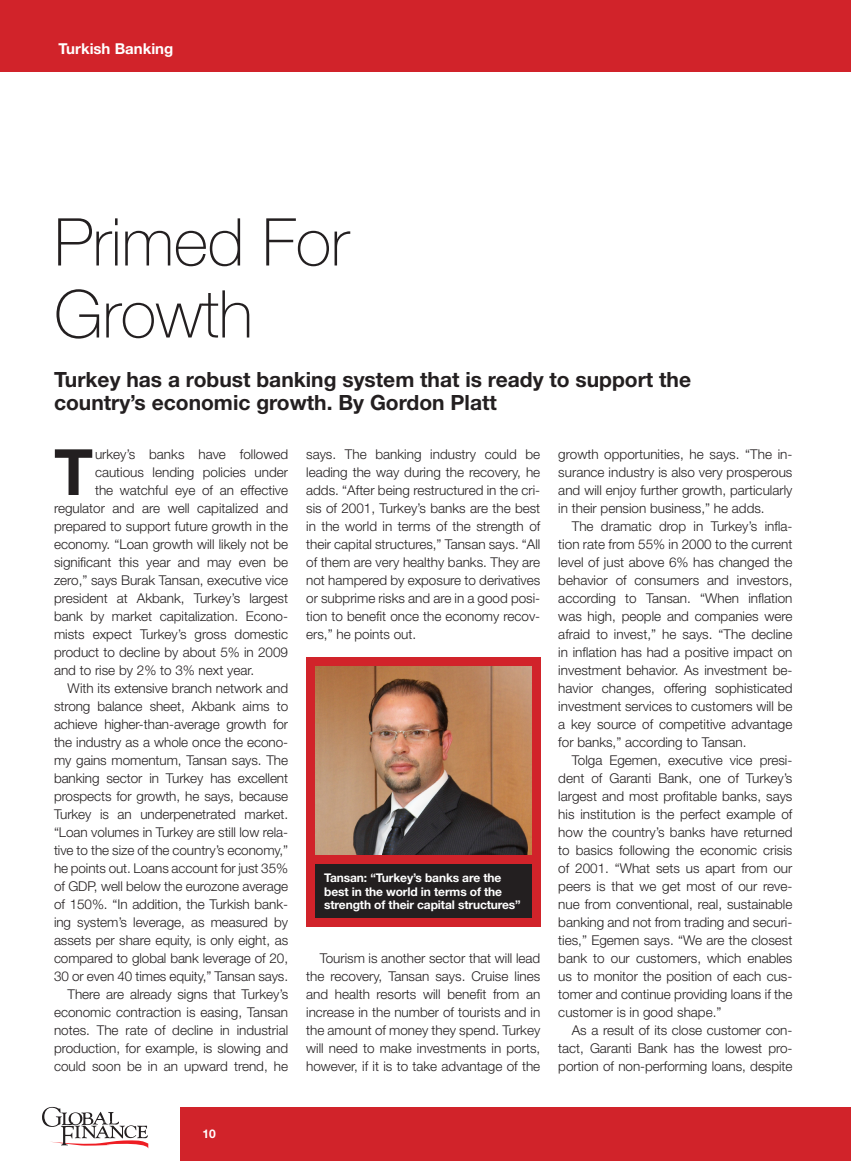
<style>
.page{position:relative;width:851px;height:1161px;background:#fff}
.page>*{position:absolute;margin:0;border:0;box-sizing:border-box;transform-origin:0 0}
.t1{font:100 66px/72px "Helvetica Neue LT Std";letter-spacing:-.005em;color:#231f20}
.t2{font:700 63.9px "Helvetica Neue LT Std";color:#231f20}
.t3{font:700 21px/22.5px "Helvetica Neue LT Std";color:#231f20}
.t4{font:700 15px "Helvetica Neue LT Std";color:#fff}
.t5{font:300 13.5px/18px "Helvetica Neue LT Std";color:#231f20;text-align:justify}
.t6{font:700 12px/13.5px "Helvetica Neue LT Std";letter-spacing:-.01em;color:#fff}
</style>
<div class="page">
<div style="left:0;top:0;width:850px;height:72px;background:#d1232a"></div>
<div style="left:180px;top:1107px;width:670px;height:54px;background:#d1232a"></div>
<svg style="left:42px;top:1107px;width:106px;height:41px"></svg>
<div style="left:306px;top:657px;width:234px;height:270px;background:#d1232a"></div>
<img style="left:315px;top:666px;width:216px;height:189px">
<div style="left:315px;top:864px;width:216px;height:54px;background:#231f20"></div>
<p class="t4" style="left:58px;top:39px;width:116px">Turkish Banking</p>
<h1 class="t1" style="left:54px;top:206px;width:297px">Primed For<br>Growth</h1>
<h3 class="t3" style="left:54px;top:368px;width:638px">Turkey has a robust banking system that is ready to support the country’s economic growth. By Gordon Platt</h3>
<p class="t5" style="left:558px;top:445px;width:236px">growth opportunities, he says. “The in&shy;surance industry is also very prosperous and will enjoy further growth, particularly in their pension business,” he adds.</p>
<p class="t5" style="left:558px;top:517px;width:236px;text-indent:14px">The dramatic drop in Turkey’s infla&shy;tion rate from 55% in 2000 to the current level of just above 6% has changed the behavior of consumers and investors, according to Tansan. “When inflation was high, people and companies were afraid to invest,” he says. “The decline in inflation has had a positive impact on investment behavior. As investment be&shy;havior changes, offering sophisticated investment services to customers will be a key source of competitive advantage for banks,” according to Tansan.</p>
<p class="t5" style="left:558px;top:751px;width:236px;text-indent:14px">Tolga Egemen, executive vice presi&shy;dent of Garanti Bank, one of Turkey’s largest and most profitable banks, says his institution is the perfect example of how the country’s banks have returned to basics following the economic crisis of 2001. “What sets us apart from our peers is that we get most of our reve&shy;nue from conventional, real, sustainable banking and not from trading and securi&shy;ties,” Egemen says. “We are the closest bank to our customers, which enables us to monitor the position of each cus&shy;tomer and continue providing loans if the customer is in good shape.”</p>
<p class="t5" style="left:558px;top:1021px;width:235px;text-indent:14px">As a result of its close customer con&shy;tact, Garanti Bank has the lowest pro&shy;portion of non-performing loans, despite</p>
<h2 class="t2" style="left:54px;top:433px;width:41px">T</h2>
<p class="t5" style="left:95px;top:445px;width:195px">urkey’s banks have followed</p>
<p class="t5" style="left:306px;top:445px;width:236px">says. The banking industry could be leading the way during the recovery, he adds. “After being restructured in the cri&shy;sis of 2001, Turkey’s banks are the best in the world in terms of the strength of their capital structures,” Tansan says. “All of them are very healthy banks. They are not hampered by exposure to derivatives or subprime risks and are in a good posi&shy;tion to benefit once the economy recov&shy;ers,” he points out.</p>
<p class="t5" style="left:95px;top:463px;width:195px">cautious lending policies under</p>
<p class="t5" style="left:95px;top:481px;width:195px">the watchful eye of an effective</p>
<p class="t5" style="left:54px;top:499px;width:235px">regulator and are well capitalized and</p>
<p class="t5" style="left:54px;top:517px;width:236px">prepared to support future growth in the</p>
<p class="t5" style="left:54px;top:535px;width:236px">economy. “Loan growth will likely not be</p>
<p class="t5" style="left:54px;top:553px;width:235px">significant this year and may even be</p>
<p class="t5" style="left:54px;top:571px;width:236px">zero,” says Burak Tansan, executive vice</p>
<p class="t5" style="left:54px;top:589px;width:235px">president at Akbank, Turkey’s largest</p>
<p class="t5" style="left:54px;top:607px;width:235px">bank by market capitalization. Econo-</p>
<p class="t5" style="left:54px;top:625px;width:235px">mists expect Turkey’s gross domestic</p>
<p class="t5" style="left:54px;top:643px;width:235px">product to decline by about 5% in 2009</p>
<p class="t5" style="left:54px;top:661px;width:202px">and to rise by 2% to 3% next year.</p>
<p class="t5" style="left:68px;top:679px;width:222px">With its extensive branch network and</p>
<p class="t5" style="left:54px;top:697px;width:236px">strong balance sheet, Akbank aims to</p>
<p class="t5" style="left:54px;top:715px;width:236px">achieve higher-than-average growth for</p>
<p class="t5" style="left:54px;top:733px;width:235px">the industry as a whole once the econo-</p>
<p class="t5" style="left:54px;top:751px;width:235px">my gains momentum, Tansan says. The</p>
<p class="t5" style="left:54px;top:769px;width:235px">banking sector in Turkey has excellent</p>
<p class="t5" style="left:54px;top:787px;width:236px">prospects for growth, he says, because</p>
<p class="t5" style="left:54px;top:805px;width:236px">Turkey is an underpenetrated market.</p>
<p class="t5" style="left:54px;top:823px;width:235px">“Loan volumes in Turkey are still low rela-</p>
<p class="t5" style="left:54px;top:841px;width:236px">tive to the size of the country’s economy,”</p>
<p class="t5" style="left:54px;top:859px;width:235px">he points out. Loans account for just 35%</p>
<p class="t5" style="left:54px;top:877px;width:236px">of GDP, well below the eurozone average</p>
<p class="t5" style="left:54px;top:895px;width:235px">of 150%. “In addition, the Turkish bank-</p>
<p class="t5" style="left:54px;top:913px;width:235px">ing system’s leverage, as measured by</p>
<p class="t5" style="left:54px;top:931px;width:236px">assets per share equity, is only eight, as</p>
<p class="t5" style="left:54px;top:949px;width:236px">compared to global bank leverage of 20,</p>
<p class="t5" style="left:54px;top:967px;width:235px">30 or even 40 times equity,” Tansan says.</p>
<p class="t5" style="left:68px;top:985px;width:222px">There are already signs that Turkey’s</p>
<p class="t5" style="left:54px;top:1003px;width:236px">economic contraction is easing, Tansan</p>
<p class="t5" style="left:54px;top:1021px;width:236px">notes. The rate of decline in industrial</p>
<p class="t5" style="left:54px;top:1039px;width:236px">production, for example, is slowing and</p>
<p class="t5" style="left:54px;top:1057px;width:236px">could soon be in an upward trend, he</p>
<p class="t6" style="left:324px;top:871px;width:198px">Tansan: “Turkey’s banks are the best in the world in terms of the strength of their capital structures”</p>
<p class="t5" style="left:306px;top:949px;width:236px;text-indent:14px">Tourism is another sector that will lead the recovery, Tansan says. Cruise lines and health resorts will benefit from an increase in the number of tourists and in the amount of money they spend. Turkey will need to make investments in ports, however, if it is to take advantage of the</p>
<p class="t6" style="left:202px;top:1127px;width:15px">10</p>
</div>
